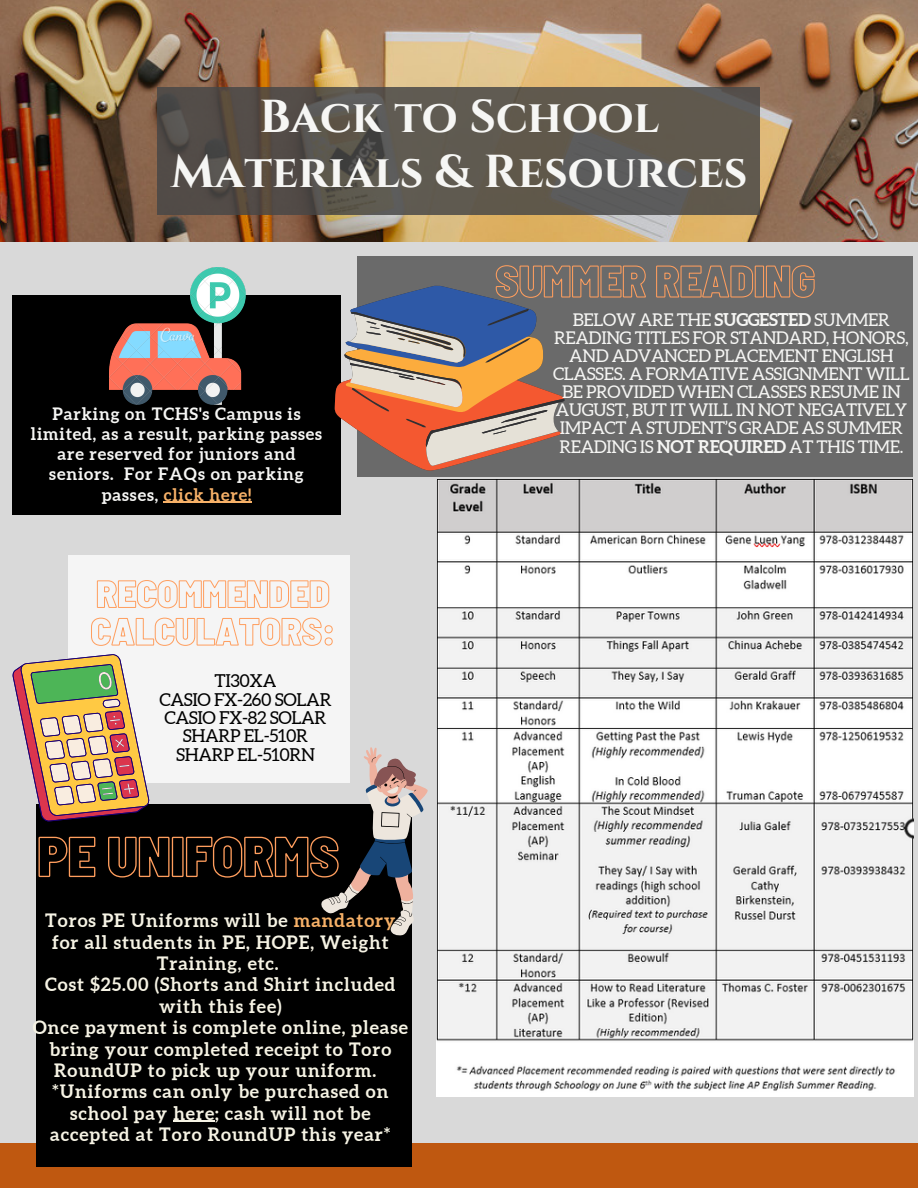
<style>
.page{position:relative;width:918px;height:1188px;background:#d9d9d9}
.page>*{position:absolute;margin:0;border:0;box-sizing:border-box;transform-origin:0 0}
.t1{font:700 46.2px/55.2px "Cinzel";color:#f6f6f4;text-align:center}
.t2{font:700 18.45px/21.3px "Aleo";letter-spacing:.05em;color:#f6f3e4;text-align:center}
.t3{font:17.85px "Aleo";letter-spacing:-.02em;color:#000}
.t4{font:17.55px/18.1px "Aleo";letter-spacing:-.02em;color:#f6f6f4;text-align:center}
.t5{font:700 17.1px/20.2px "Aleo";letter-spacing:.05em;color:#f6f6f4;text-align:center}
.s1{color:#f7b168}
.s2{font-weight:700}
</style>
<div class="page">
<div style="left:0;top:1143px;width:918px;height:45px;background:#bf5810"></div>
<div style="left:36px;top:805px;width:376px;height:362px;background:#000"></div>
<img style="left:0;top:0;width:918px;height:242px">
<div style="left:69px;top:555px;width:281px;height:227px;background:#f5f5f5"></div>
<svg style="left:157px;top:87px;width:603px;height:127px;background:#5a554d"></svg>
<div style="left:357px;top:257px;width:556px;height:220px;background:#6a6a6a"></div>
<img style="left:437px;top:480px;width:477px;height:616px">
<div style="left:12px;top:296px;width:329px;height:219px;background:#000"></div>
<img style="left:110px;top:268px;width:136px;height:136px">
<hr style="left:173px;top:1121px;width:42px;height:1px;background:#f6f3e4">
<svg style="left:96px;top:580px;width:234px;height:29px"></svg>
<svg style="left:12px;top:617px;width:416px;height:319px"></svg>
<svg style="left:335px;top:265px;width:480px;height:206px"></svg>
<hr style="left:164px;top:502px;width:88px;height:1px;background:#f7b168">
<p class="t1" style="left:171px;top:91px;width:578px">Back to School<br>Materials &amp; Resources</p>
<p class="t5" style="left:31px;top:403px;width:293px">Parking on TCHS's Campus is limited, as a result, parking passes are reserved for juniors and seniors. For FAQs on parking passes, <span class="s1">click here!</span></p>
<p class="t3" style="left:215px;top:671px;width:63px">TI30XA</p>
<p class="t3" style="left:159px;top:689px;width:174px">CASIO FX-260 SOLAR</p>
<p class="t3" style="left:164px;top:708px;width:164px">CASIO FX-82 SOLAR</p>
<p class="t3" style="left:183px;top:726px;width:127px">SHARP EL-510R</p>
<p class="t3" style="left:176px;top:744px;width:140px">SHARP EL-510RN</p>
<p class="t2" style="left:45px;top:910px;width:352px">Toros PE Uniforms will be <span class="s1">mandatory </span>for all students in PE, HOPE, Weight<br>Training, etc.</p>
<p class="t2" style="left:45px;top:974px;width:352px">Cost $25.00 (Shorts and Shirt included with this fee)</p>
<p class="t2" style="left:33px;top:1017px;width:377px">Once payment is complete online, please bring your completed receipt to Toro<br>RoundUP to pick up your uniform.</p>
<p class="t2" style="left:50px;top:1081px;width:342px">*Uniforms can only be purchased on school pay here; cash will not be accepted at Toro RoundUP this year*</p>
<p class="t4" style="left:553px;top:310px;width:358px">BELOW ARE THE <span class="s2">SUGGESTED</span> SUMMER READING TITLES FOR STANDARD, HONORS, AND ADVANCED PLACEMENT ENGLISH CLASSES. A FORMATIVE ASSIGNMENT WILL BE PROVIDED WHEN CLASSES RESUME IN AUGUST, BUT IT WILL IN NOT NEGATIVELY IMPACT A STUDENT’S GRADE AS SUMMER READING IS <span class="s2">NOT REQUIRED</span> AT THIS TIME.</p>
</div>
